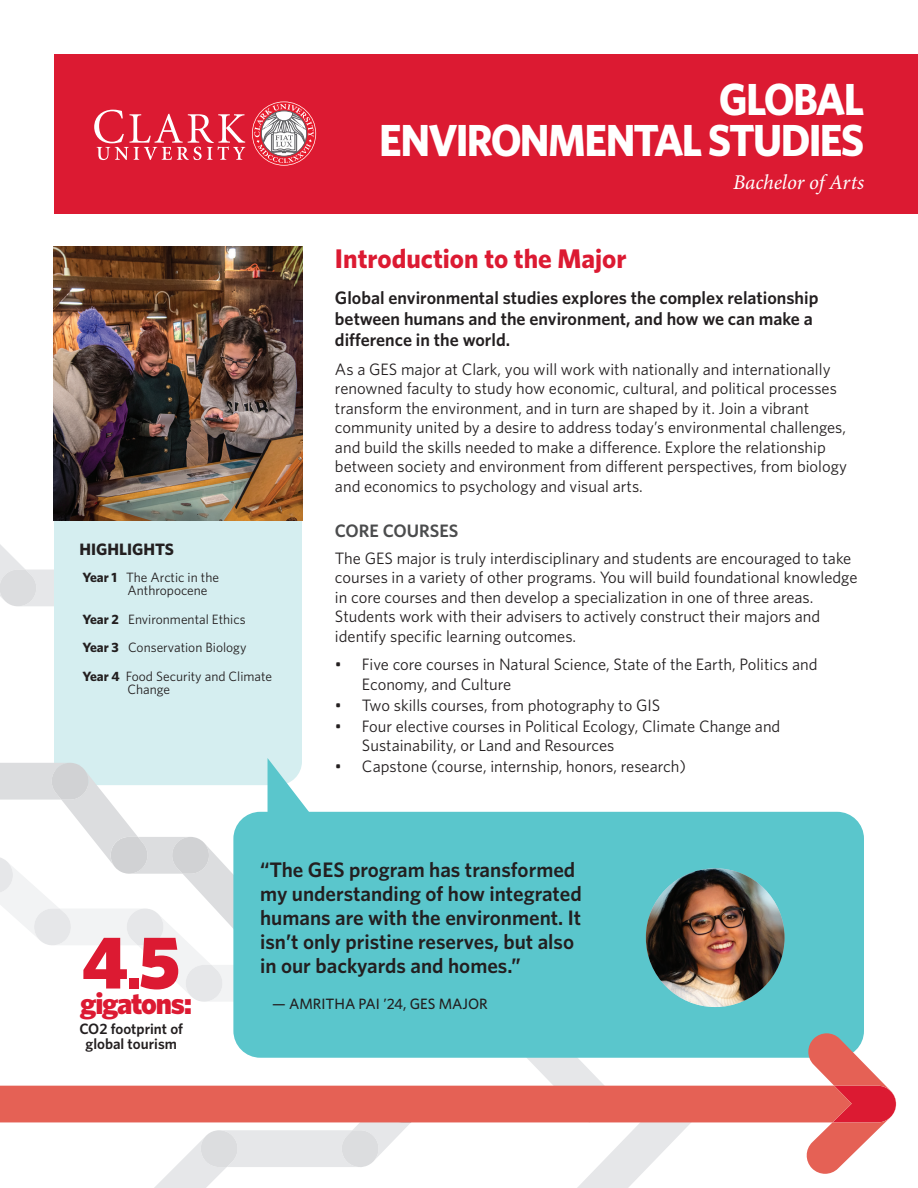
<style>
.page{position:relative;width:918px;height:1188px;background:#fff}
.page>*{position:absolute;margin:0;border:0;box-sizing:border-box;transform-origin:0 0}
.t1{font:900 75px "Whitney";color:#dc1a32}
.t2{font:700 45px/40.5px "Whitney";letter-spacing:-.04em;color:#fff;text-align:right;scale:.94 1}
.t3{font:900 30px "Whitney";letter-spacing:-.04em;color:#dc1a32}
.t4{font:700 27px "Whitney";color:#dc1a32}
.t5{font:600 21px/24px "Whitney";color:#231f20}
.t6{font:italic 21px "Minion Pro";letter-spacing:-.005em;color:#fff}
.t7{font:600 18px/21px "Whitney";color:#231f20}
.t8{font:600 18px "Whitney";color:#4b4c4d}
.t9{font:16.5px/19.5px "Whitney";color:#231f20}
.t10{font:700 16.5px "Whitney";color:#231f20}
.t11{font:600 15px/15px "Whitney";color:#231f20;text-align:center}
.t12{font:500 15px "Whitney";color:#231f20}
.t13{font:13.5px/28.5px "Whitney";color:#231f20}
.s1{font-weight:700}
.s2{font-size:52.5px}
</style>
<div class="page">
<svg style="left:0;top:504px;width:54px;height:102px"></svg>
<div style="left:54px;top:495px;width:248px;height:290px;background:#d5eef0;border-radius:24px"></div>
<img style="left:54px;top:247px;width:248px;height:273px">
<div style="left:54px;top:54px;width:864px;height:160px;background:#dc1a32"></div>
<svg style="left:0;top:758px;width:897px;height:430px"></svg>
<svg style="left:252px;top:101px;width:64px;height:65px"></svg>
<svg style="left:94px;top:110px;width:151px;height:50px"></svg>
<p class="t10" style="left:80px;top:538px;width:96px">HIGHLIGHTS</p>
<p class="t13" style="left:127px;top:570px;width:93px;line-height:13.5px;text-indent:-45px"><span class="s1">Year 1</span> The Arctic in the<br>Anthropocene</p>
<p class="t13" style="left:82px;top:604px;width:191px"><span class="s1">Year 2</span> Environmental Ethics<br><span class="s1">Year 3</span> Conservation Biology<br><span class="s1">Year 4</span> Food Security and Climate</p>
<p class="t13" style="left:127px;top:675px;width:44px">Change</p>
<h2 class="t2" style="left:379px;top:78px;width:517px">GLOBAL<br>ENVIRONMENTAL STUDIES</h2>
<p class="t6" style="left:733px;top:168px;width:133px">Bachelor of Arts</p>
<h3 class="t4" style="left:335px;top:241px;width:293px">Introduction to the Major</h3>
<p class="t7" style="left:335px;top:287px;width:485px">Global environmental studies explores the complex relationship between humans and the environment, and how we can make a difference in the world.</p>
<p class="t9" style="left:335px;top:359px;width:513px">As a GES major at Clark, you will work with nationally and internationally renowned faculty to study how economic, cultural, and political processes transform the environment, and in turn are shaped by it. Join a vibrant community united by a desire to address today’s environmental challenges, and build the skills needed to make a difference. Explore the relationship between society and environment from different perspectives, from biology and economics to psychology and visual arts.</p>
<p class="t8" style="left:335px;top:518px;width:125px">CORE COURSES</p>
<p class="t9" style="left:335px;top:548px;width:524px">The GES major is truly interdisciplinary and students are encouraged to take courses in a variety of other programs. You will build foundational knowledge in core courses and then develop a specialization in one of three areas.<br>Students work with their advisers to actively construct their majors and identify specific learning outcomes.</p>
<p class="t9" style="left:362px;top:654px;width:457px;text-indent:-27px">• Five core courses in Natural Science, State of the Earth, Politics and<br>Economy, and Culture</p>
<p class="t9" style="left:335px;top:695px;width:327px">• Two skills courses, from photography to GIS</p>
<p class="t9" style="left:362px;top:716px;width:420px;text-indent:-27px">• Four elective courses in Political Ecology, Climate Change and<br>Sustainability, or Land and Resources</p>
<p class="t9" style="left:335px;top:756px;width:353px">• Capstone (course, internship, honors, research)</p>
<h1 class="t1" style="left:82px;top:912px;width:101px">4<span class="s2">.</span>5</h1>
<h3 class="t3" style="left:80px;top:983px;width:114px">gigatons:</h3>
<p class="t11" style="left:79px;top:1021px;width:105px">CO2 footprint of global tourism</p>
<p class="t5" style="left:260px;top:857px;width:323px">“The GES program has transformed my understanding of how integrated humans are with the environment. It isn’t only pristine reserves, but also in our backyards and homes.”</p>
<p class="t12" style="left:272px;top:994px;width:217px">— AMRITHA PAI ’24, GES MAJOR</p>
</div>
